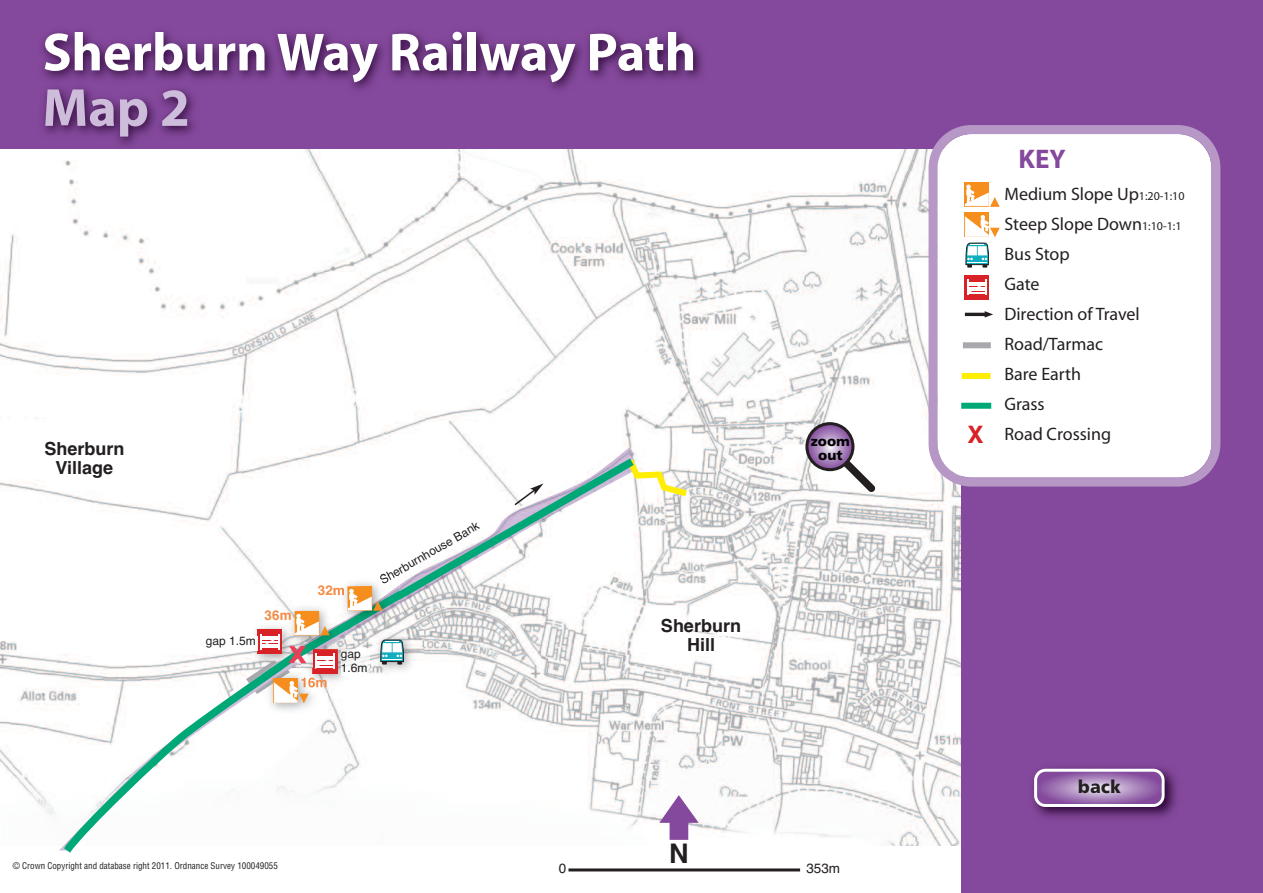
<style>
.page{position:relative;width:1263px;height:893px;background:#fff}
.page>*{position:absolute;margin:0;border:0;box-sizing:border-box;transform-origin:0 0}
.t1{font:700 54px "Myriad";color:#fff}
.t2{font:700 54px "Myriad";color:#cebcdb}
.t3{font:700 33px "Arial";color:#ee3d56}
.t4{font:700 27px "Myriad";color:#84489c}
.t5{font:700 27px "Helvetica";color:#231f20}
.t6{font:18px "Myriad";color:#231f20}
.t7{font:700 18px/19.5px "Helvetica";color:#231f20;text-align:center}
.t8{font:18px "Humanist 777 BT Black B";color:#231f20}
.t9{font:13.8px/13.5px "Humanist 777 BT Black B";color:#000;text-align:center}
.t10{font:13.5px "Helvetica";color:#231f20}
.t11{font:12px/14.4px "Helvetica";color:#231f20}
.t12{font:condensed 9px "Helvetica";color:#231f20}
.s1{font-size:12px}
.s2{font-family:"Helvetica";font-weight:700;font-size:24px;color:#d92128}
</style>
<div class="page">
<img style="left:0;top:171px;width:961px;height:674px">
<div style="left:0;top:0;width:1263px;height:149px;background:#84489c"></div>
<div style="left:961px;top:0;width:302px;height:893px;background:#84489c"></div>
<img style="left:42px;top:31px;width:886px;height:140px">
<svg style="left:805px;top:422px;width:70px;height:70px"></svg>
<img style="left:1033px;top:767px;width:144px;height:51px">
<svg style="left:1034px;top:769px;width:130px;height:38px"></svg>
<svg style="left:659px;top:795px;width:40px;height:45px"></svg>
<hr style="left:568px;top:868px;width:232px;height:3px;background:#231f20">
<svg style="left:928px;top:125px;width:292px;height:362px;background:#f5f1f7"></svg>
<div style="left:963px;top:303px;width:29px;height:26px;background:#fff"></div>
<hr style="left:965px;top:313px;width:20px;height:3px;background:#231f20">
<svg style="left:985px;top:311px;width:7px;height:7px"></svg>
<div style="left:962px;top:181px;width:38px;height:26px;background:#fff"></div>
<div style="left:964px;top:182px;width:25px;height:25px;background:#f68e1e"></div>
<svg style="left:965px;top:185px;width:34px;height:22px"></svg>
<svg style="left:642px;top:453px;width:51px;height:48px"></svg>
<div style="left:964px;top:242px;width:29px;height:26px;background:linear-gradient(to bottom,#fff,#fff)"></div>
<svg style="left:966px;top:243px;width:23px;height:25px"></svg>
<img style="left:404px;top:664px;width:20px;height:18px">
<div style="left:962px;top:373px;width:28px;height:6px;background:#ffee01"></div>
<div style="left:963px;top:342px;width:28px;height:6px;background:#a8a9ad"></div>
<div style="left:961px;top:403px;width:30px;height:6px;background:#00a777"></div>
<div style="left:958px;top:419px;width:30px;height:27px;background:#fff"></div>
<div style="left:962px;top:275px;width:38px;height:26px;background:#fff"></div>
<div style="left:964px;top:275px;width:25px;height:25px;background:#d92128"></div>
<svg style="left:967px;top:279px;width:19px;height:16px"></svg>
<svg style="left:289px;top:451px;width:353px;height:213px"></svg>
<svg style="left:57px;top:645px;width:251px;height:208px"></svg>
<img style="left:381px;top:516px;width:109px;height:63px">
<img style="left:204px;top:636px;width:42px;height:15px">
<img style="left:335px;top:575px;width:42px;height:11px">
<img style="left:347px;top:585px;width:30px;height:1px">
<img style="left:377px;top:575px;width:22px;height:11px">
<img style="left:380px;top:575px;width:19px;height:8px">
<img style="left:263px;top:703px;width:65px;height:18px">
<div style="left:964px;top:212px;width:25px;height:25px;background:#f68e1e"></div>
<svg style="left:965px;top:216px;width:34px;height:21px"></svg>
<img style="left:43px;top:441px;width:83px;height:37px">
<img style="left:659px;top:618px;width:84px;height:37px">
<svg style="left:246px;top:586px;width:158px;height:117px"></svg>
<h1 class="t1" style="left:43px;top:32px;width:655px">Sherburn Way Railway Path</h1>
<h1 class="t2" style="left:43px;top:88px;width:149px">Map 2</h1>
<p class="t7" style="left:44px;top:439px;width:82px">Sherburn<br>Village</p>
<p class="t11" style="left:206px;top:634px;width:52px">gap 1.5m</p>
<h2 class="t3" style="left:288px;top:632px;width:20px">x</h2>
<p class="t11" style="left:377px;top:575px;width:114px;rotate:-30deg">Sherburnhouse Bank</p>
<p class="t11" style="left:341px;top:646px;width:28px">gap<br>1.6m</p>
<p class="t7" style="left:661px;top:616px;width:82px">Sherburn<br>Hill</p>
<p class="t9" style="left:811px;top:436px;width:41px">zoom out</p>
<h3 class="t5" style="left:669px;top:837px;width:21px">N</h3>
<p class="t12" style="left:13px;top:861px;width:267px">© Crown Copyright and database right 2011. Ordnance Survey 100049055</p>
<p class="t10" style="left:559px;top:861px;width:9px">0</p>
<p class="t10" style="left:806px;top:861px;width:35px">353m</p>
<h3 class="t4" style="left:1019px;top:149px;width:49px">KEY</h3>
<p class="t6" style="left:1004px;top:187px;width:182px">Medium Slope Up<span class="s1">1:20-1:10</span></p>
<p class="t6" style="left:1004px;top:217px;width:179px">Steep Slope Down<span class="s1">1:10-1:1</span></p>
<p class="t6" style="left:1004px;top:247px;width:67px">Bus Stop</p>
<p class="t6" style="left:1004px;top:277px;width:37px">Gate</p>
<p class="t6" style="left:1004px;top:307px;width:137px">Direction of Travel</p>
<p class="t6" style="left:1004px;top:337px;width:100px">Road/Tarmac</p>
<p class="t6" style="left:1004px;top:367px;width:78px">Bare Earth</p>
<p class="t6" style="left:1004px;top:397px;width:42px">Grass</p>
<p class="t6" style="left:967px;top:427px;width:145px"><span class="s2">X</span> Road Crossing</p>
<p class="t8" style="left:1078px;top:779px;width:45px">back</p>
</div>
